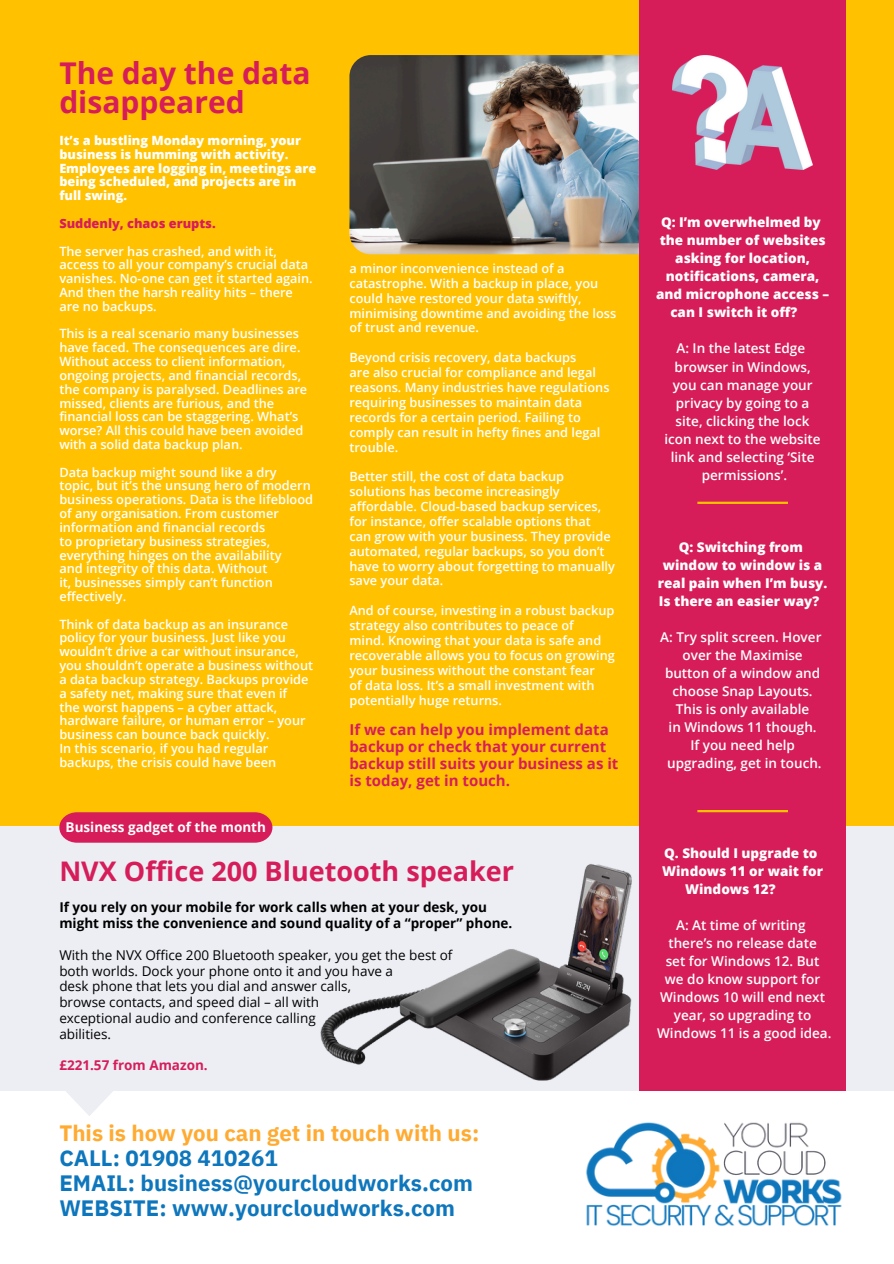
<style>
.page{position:relative;width:894px;height:1264px;background:#fff}
.page>*{position:absolute;margin:0;border:0;box-sizing:border-box;transform-origin:0 0}
.t1{font:700 30px/29.2px "Open Sans";color:#d61d59}
.t2{font:700 27px "Open Sans";color:#d61d59}
.t3{font:700 22.2px/25px "IBM Plex Sans";color:#0e76bc}
.t4{font:700 22.2px "IBM Plex Sans";color:#ffaa31}
.t5{font:700 15px/17px "Open Sans";color:#d61d59}
.t6{font:600 13.5px/18px "Open Sans";color:#fff;text-align:center}
.t7{font:800 13.5px/18px "Open Sans";color:#fff;text-align:center}
.t8{font:13.5px/15.8px "Open Sans";color:#000}
.t9{font:700 13.5px/15.8px "Open Sans";color:#000}
.t10{font:700 13.5px "Open Sans";color:#fff}
.t11{font:700 13.5px "Open Sans";color:#d61d59}
.t12{font:600 12.75px/13.8px "Open Sans";color:#fff}
.t13{font:800 12.75px/13.8px "Open Sans";color:#fff}
.t14{font:800 12.75px "Open Sans";color:#d61d59}
</style>
<div class="page">
<div style="left:0;top:0;width:893px;height:852px;background:#ffc100"></div>
<svg style="left:49px;top:1090px;width:81px;height:26px"></svg>
<div style="left:0;top:825px;width:893px;height:265px;background:#eceef4"></div>
<img style="left:349px;top:55px;width:309px;height:199px;border-radius:21px">
<div style="left:639px;top:0;width:206px;height:1090px;background:#d61d59"></div>
<img style="left:672px;top:55px;width:140px;height:115px">
<hr style="left:697px;top:810px;width:90px;height:2px;background:#ffc100">
<hr style="left:697px;top:501px;width:90px;height:3px;background:#ffc100">
<div style="left:59px;top:812px;width:213px;height:30px;background:#d61d59"></div>
<img style="left:318px;top:864px;width:315px;height:227px">
<img style="left:586px;top:1122px;width:256px;height:104px">
<p class="t1" style="left:59px;top:58px;width:252px">The day the data disappeared</p>
<p class="t13" style="left:59px;top:133px;width:243px">It’s a bustling Monday morning, your business is humming with activity.</p>
<p class="t13" style="left:59px;top:161px;width:258px">Employees are logging in, meetings are being scheduled, and projects are in full swing.</p>
<p class="t14" style="left:59px;top:214px;width:158px">Suddenly, chaos erupts.</p>
<p class="t12" style="left:59px;top:244px;width:219px">The server has crashed, and with it,</p>
<p class="t12" style="left:59px;top:257px;width:255px">access to all your company’s crucial data vanishes. No-one can get it started again.<br>And then the harsh reality hits – there</p>
<p class="t12" style="left:59px;top:299px;width:99px">are no backups.</p>
<p class="t12" style="left:59px;top:326px;width:242px;text-align:justify">This is a real scenario many businesses have faced. The consequences are dire.<br>Without access to client information,</p>
<p class="t12" style="left:59px;top:368px;width:243px">ongoing projects, and financial records,</p>
<p class="t12" style="left:59px;top:382px;width:249px">the company is paralysed. Deadlines are missed, clients are furious, and the</p>
<p class="t12" style="left:59px;top:409px;width:245px">financial loss can be staggering. What’s worse? All this could have been avoided with a solid data backup plan.</p>
<p class="t12" style="left:59px;top:465px;width:219px">Data backup might sound like a dry</p>
<p class="t12" style="left:59px;top:478px;width:255px">topic, but it’s the unsung hero of modern business operations. Data is the lifeblood of any organisation. From customer</p>
<p class="t12" style="left:59px;top:520px;width:207px">information and financial records</p>
<p class="t12" style="left:59px;top:534px;width:212px">to proprietary business strategies,</p>
<p class="t12" style="left:59px;top:547px;width:224px">everything hinges on the availability</p>
<p class="t12" style="left:59px;top:561px;width:209px">and integrity of this data. Without</p>
<p class="t12" style="left:59px;top:575px;width:215px">it, businesses simply can’t function</p>
<p class="t12" style="left:59px;top:589px;width:68px">effectively.</p>
<p class="t12" style="left:59px;top:617px;width:230px">Think of data backup as an insurance</p>
<p class="t12" style="left:59px;top:630px;width:255px">policy for your business. Just like you wouldn’t drive a car without insurance, you shouldn’t operate a business without a data backup strategy. Backups provide a safety net, making sure that even if</p>
<p class="t12" style="left:59px;top:699px;width:219px">the worst happens – a cyber attack,</p>
<p class="t12" style="left:59px;top:713px;width:248px">hardware failure, or human error – your business can bounce back quickly.</p>
<p class="t12" style="left:59px;top:741px;width:210px">In this scenario, if you had regular</p>
<p class="t12" style="left:59px;top:755px;width:218px">backups, the crisis could have been</p>
<h4 class="t10" style="left:66px;top:817px;width:202px">Business gadget of the month</h4>
<p class="t12" style="left:349px;top:261px;width:216px">a minor inconvenience instead of a</p>
<h4 class="t12" style="left:349px;top:275px;width:250px;line-height:14.9px">catastrophe. With a backup in place, you could have restored your data swiftly,</h4>
<h4 class="t12" style="left:349px;top:305px;width:268px;line-height:14.9px">minimising downtime and avoiding the loss of trust and revenue.</h4>
<h4 class="t12" style="left:349px;top:350px;width:228px">Beyond crisis recovery, data backups</h4>
<h4 class="t12" style="left:349px;top:365px;width:261px;line-height:14.9px">are also crucial for compliance and legal reasons. Many industries have regulations requiring businesses to maintain data</h4>
<h4 class="t12" style="left:349px;top:410px;width:233px">records for a certain period. Failing to</h4>
<h4 class="t12" style="left:349px;top:424px;width:252px;line-height:14.9px">comply can result in hefty fines and legal trouble.</h4>
<h2 class="t12" style="left:349px;top:469px;width:216px">Better still, the cost of data backup</h2>
<h4 class="t12" style="left:349px;top:484px;width:212px">solutions has become increasingly</h4>
<h5 class="t12" style="left:349px;top:499px;width:253px">affordable. Cloud-based backup services,</h5>
<h4 class="t12" style="left:349px;top:514px;width:243px">for instance, offer scalable options that</h4>
<p class="t12" style="left:349px;top:528px;width:267px;line-height:14.9px">can grow with your business. They provide automated, regular backups, so you don’t have to worry about forgetting to manually save your data.</p>
<h3 class="t12" style="left:349px;top:603px;width:266px;line-height:14.9px">And of course, investing in a robust backup strategy also contributes to peace of</h3>
<p class="t12" style="left:349px;top:632px;width:267px;line-height:14.9px">mind. Knowing that your data is safe and recoverable allows you to focus on growing your business without the constant fear<br>of data loss. It’s a small investment with potentially huge returns.</p>
<p class="t5" style="left:349px;top:721px;width:270px">If we can help you implement data backup or check that your current backup still suits your business as it is today, get in touch.</p>
<p class="t2" style="left:59px;top:851px;width:456px">NVX Office 200 Bluetooth speaker</p>
<p class="t9" style="left:59px;top:899px;width:454px">If you rely on your mobile for work calls when at your desk, you might miss the convenience and sound quality of a “proper” phone.</p>
<p class="t8" style="left:59px;top:946px;width:394px">With the NVX Office 200 Bluetooth speaker, you get the best of both worlds. Dock your phone onto it and you have a<br>desk phone that lets you dial and answer calls,<br>browse contacts, and speed dial – all with<br>exceptional audio and conference calling<br>abilities.</p>
<p class="t11" style="left:59px;top:1055px;width:150px">£221.57 from Amazon.</p>
<h3 class="t4" style="left:59px;top:1118px;width:421px">This is how you can get in touch with us:</h3>
<h3 class="t3" style="left:59px;top:1145px;width:415px">CALL: 01908 410261<br>EMAIL: business@yourcloudworks.com<br>WEBSITE: www.yourcloudworks.com</h3>
<p class="t7" style="left:659px;top:213px;width:167px">Q: I’m overwhelmed by the number of websites asking for location,</p>
<p class="t7" style="left:665px;top:267px;width:155px">notifications, camera,</p>
<p class="t7" style="left:656px;top:285px;width:174px">and microphone access –</p>
<p class="t7" style="left:670px;top:303px;width:128px">can I switch it off?</p>
<p class="t6" style="left:672px;top:339px;width:141px;text-align:left">A: In the latest Edge browser in Windows, you can manage your privacy by going to a site, clicking the lock</p>
<p class="t6" style="left:664px;top:429px;width:158px">icon next to the website link and selecting ‘Site permissions’.</p>
<p class="t7" style="left:678px;top:537px;width:126px">Q: Switching from</p>
<p class="t7" style="left:657px;top:555px;width:171px">window to window is a real pain when I’m busy.<br>Is there an easier way?</p>
<p class="t6" style="left:660px;top:627px;width:163px">A: Try split screen. Hover over the Maximise button of a window and choose Snap Layouts.</p>
<p class="t6" style="left:667px;top:699px;width:156px">This is only available<br>in Windows 11 though.<br>If you need help upgrading, get in touch.</p>
<p class="t7" style="left:664px;top:843px;width:155px">Q. Should I upgrade to</p>
<p class="t7" style="left:662px;top:861px;width:162px">Windows 11 or wait for</p>
<p class="t7" style="left:685px;top:879px;width:92px">Windows 12?</p>
<p class="t6" style="left:676px;top:915px;width:131px">A: At time of writing</p>
<p class="t6" style="left:660px;top:933px;width:166px">there’s no release date set for Windows 12. But we do know support for<br>Windows 10 will end next</p>
<p class="t6" style="left:657px;top:1005px;width:176px">year, so upgrading to<br>Windows 11 is a good idea.</p>
</div>
